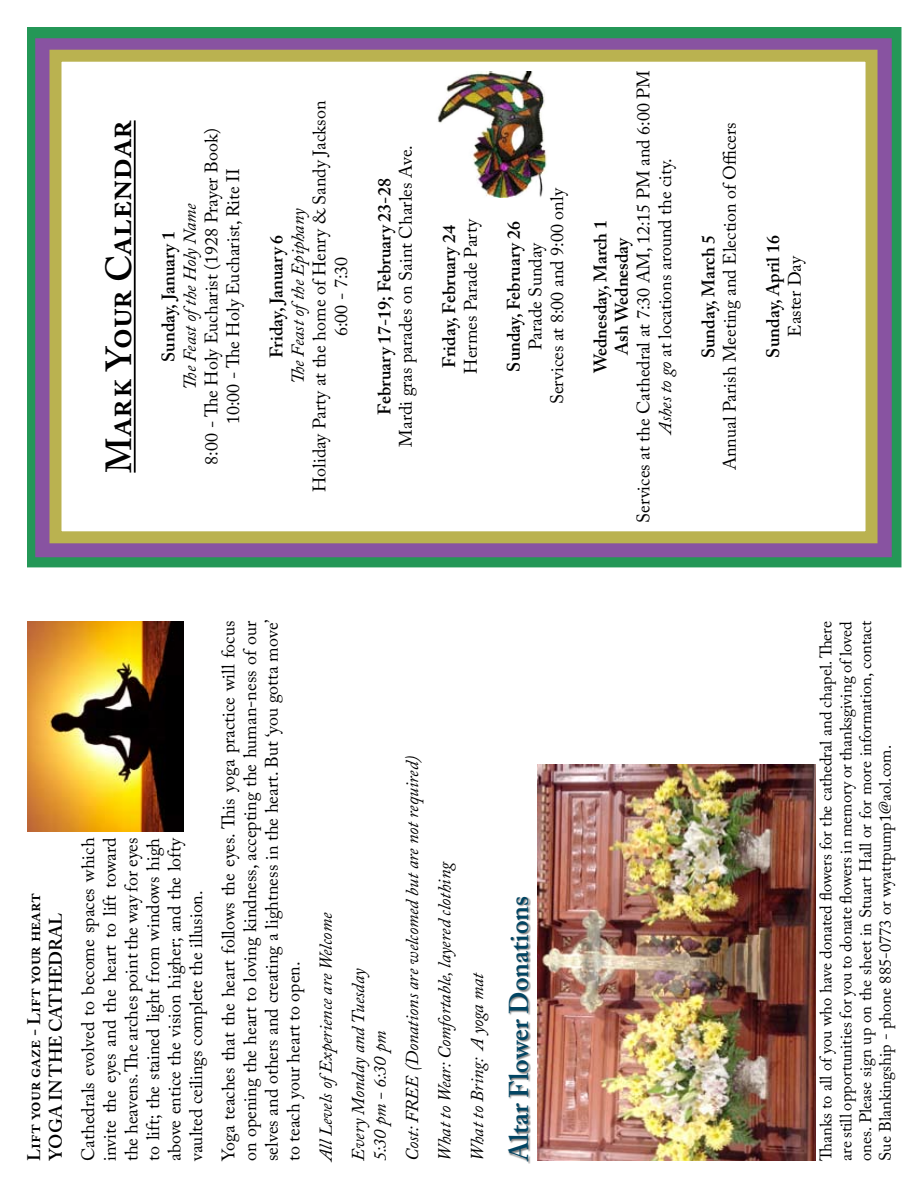
<style>
.page{position:relative;width:918px;height:1188px;background:#fff}
.page>*{position:absolute;margin:0;border:0;box-sizing:border-box;transform-origin:0 0}
.t1{font:600 36px "Adobe Caslon Pro";color:#000}
.t2{font:600 27px "Adobe Caslon Pro";color:#014462}
.t3{font:18px/21.6px "Adobe Caslon Pro";color:#000;text-align:center}
.t4{font:italic 18px/32.4px "Adobe Caslon Pro";color:#000}
.t5{font:600 18px/21.6px "Adobe Caslon Pro";color:#000;text-align:center}
.t6{font:16.5px/19.8px "Adobe Caslon Pro";color:#000;text-align:justify}
.s1{font-style:italic}
</style>
<div class="page">
<img style="left:27px;top:621px;width:157px;height:210px">
<div style="left:27px;top:27px;width:875px;height:540px;border:12px solid #0c8c44"></div>
<div style="left:35px;top:38px;width:857px;height:519px;border:15px solid #8853a1"></div>
<hr style="left:134px;top:120px;width:2px;height:353px;background:#000">
<div style="left:50px;top:50px;width:828px;height:493px;border:12px solid #bab250"></div>
<img style="left:437px;top:71px;width:110px;height:126px">
<div style="left:508px;top:896px;width:23px;height:268px;background:#000;opacity:.5"></div>
<img style="left:537px;top:764px;width:279px;height:397px">
<h1 class="t1" style="left:98px;top:473px;width:354px;rotate:-90deg">Mark Your Calendar</h1>
<p class="t3" style="left:201px;top:465px;width:338px;rotate:-90deg">8:00 - The Holy Eucharist (1928 Prayer Book)<br>10:00 - The Holy Eucharist, Rite II</p>
<p class="t4" style="left:174px;top:390px;width:188px;rotate:-90deg">The Feast ofthe Holy Name</p>
<p class="t5" style="left:157px;top:362px;width:132px;rotate:-90deg">Sunday, January 1</p>
<p class="t3" style="left:309px;top:492px;width:393px;rotate:-90deg">Holiday Party at the home of Henry &amp; Sandy Jackson<br>6:00 - 7:30</p>
<p class="t4" style="left:282px;top:384px;width:179px;rotate:-90deg">The Feast ofthe Epiphany</p>
<p class="t5" style="left:265px;top:358px;width:125px;rotate:-90deg">Friday, January 6</p>
<p class="t3" style="left:395px;top:447px;width:303px;rotate:-90deg">Mardi gras parades on Saint Charles Ave.</p>
<p class="t5" style="left:373px;top:415px;width:238px;rotate:-90deg">February 17-19; February 23-28</p>
<p class="t3" style="left:525px;top:404px;width:218px;rotate:-90deg">Parade Sunday<br>Services at 8:00 and 9:00 only</p>
<p class="t5" style="left:438px;top:368px;width:144px;rotate:-90deg">Friday, February 24</p>
<p class="t3" style="left:460px;top:374px;width:156px;rotate:-90deg">Hermes Parade Party</p>
<p class="t5" style="left:503px;top:372px;width:152px;rotate:-90deg">Sunday, February 26</p>
<p class="t3" style="left:633px;top:523px;width:454px;rotate:-90deg">Services at the Cathedral at 7:30 AM, 12:15 PM and 6:00 PM<br><span class="s1">Ashes to go</span> at locations around the city.</p>
<p class="t5" style="left:589px;top:373px;width:155px;rotate:-90deg">Wednesday, March 1<br>Ash Wednesday</p>
<p class="t3" style="left:719px;top:470px;width:349px;rotate:-90deg">Annual Parish Meeting and Election of Officers</p>
<p class="t5" style="left:697px;top:358px;width:125px;rotate:-90deg">Sunday, March 5</p>
<p class="t5" style="left:762px;top:358px;width:124px;rotate:-90deg">Sunday, April 16</p>
<p class="t3" style="left:784px;top:337px;width:83px;rotate:-90deg">Easter Day</p>
<p class="t5" style="left:23px;top:1161px;width:270px;text-align:left;rotate:-90deg">Lift your gaze - Lift your heart<br>YOGA IN THE CATHEDRAL</p>
<p class="t3" style="left:77px;top:1161px;width:325px;text-align:justify;rotate:-90deg">Cathedrals evolved to become spaces which invite the eyes and the heart to lift toward the heavens. The arches point the way for eyes to lift; the stained light from windows high above entice the vision higher; and the lofty vaulted ceilings complete the illusion.</p>
<p class="t3" style="left:218px;top:1161px;width:543px;text-align:justify;rotate:-90deg">Yoga teaches that the heart follows the eyes. This yoga practice will focus on opening the heart to loving kindness, accepting the human-ness of our selves and others and creating a lightness in the heart. But ‘you gotta move’ to teach your heart to open.</p>
<p class="t4" style="left:363px;top:1161px;width:408px;rotate:-90deg">5:30 pm - 6:30 pm<br>Cost: FREE (Donations are welcomed but are not required)<br>What to Wear: Comfortable, layered clothing<br>What to Bring: A yoga mat</p>
<p class="t4" style="left:309px;top:1161px;width:250px;rotate:-90deg">All Levels ofExperience are Welcome<br>Every Monday and Tuesday</p>
<h2 class="t2" style="left:503px;top:1161px;width:267px;rotate:-90deg">Altar Flower Donations</h2>
<p class="t6" style="left:816px;top:1161px;width:541px;rotate:-90deg">Thanks to all of you who have donated flowers for the cathedral and chapel. There are still opportunities for you to donate flowers in memory or thanksgiving of loved ones. Please sign up on the sheet in Stuart Hall or for more information, contact Sue Blankingship - phone 885-0773 or wyattpump1@aol.com.</p>
</div>
